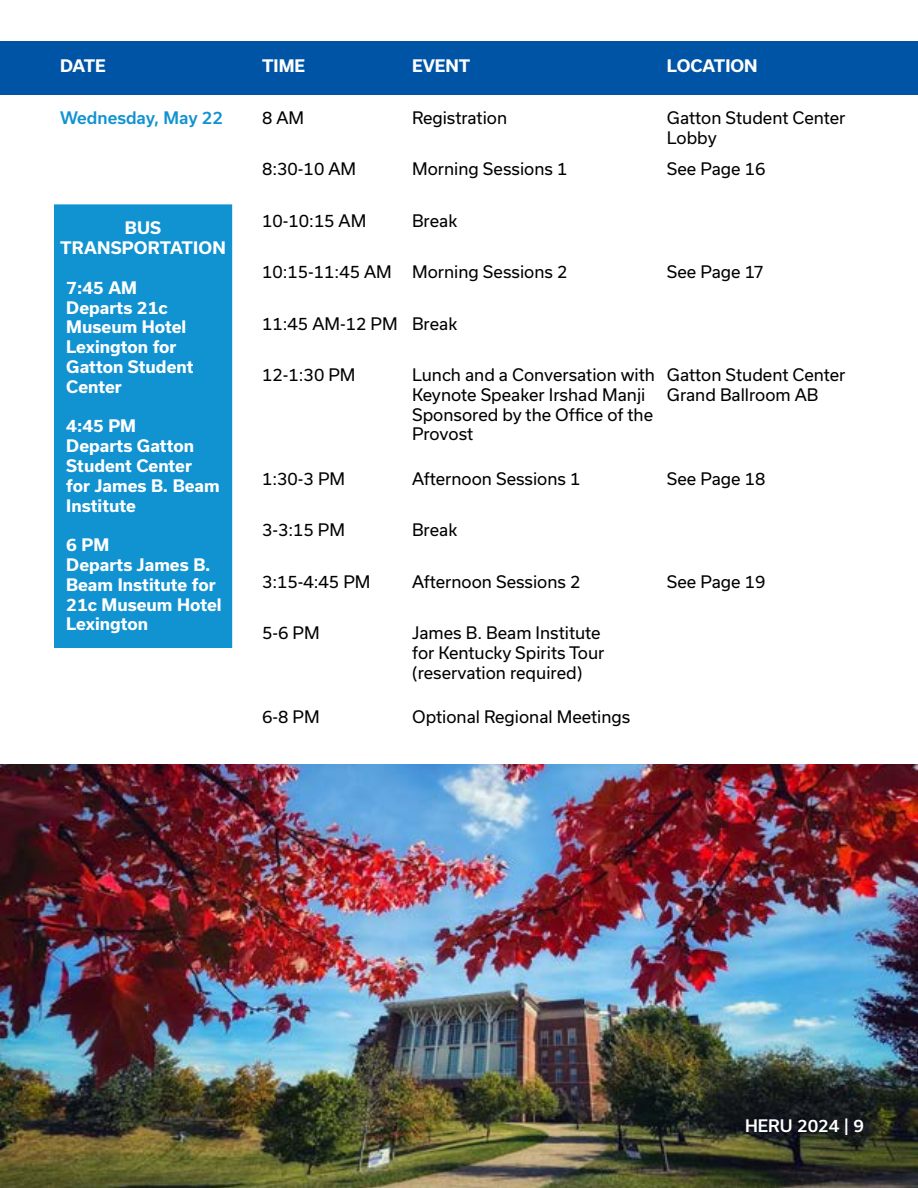
<style>
.page{position:relative;width:918px;height:1188px;background:#fff}
.page>*{position:absolute;margin:0;border:0;box-sizing:border-box;transform-origin:0 0}
.t1{font:16.5px/19.8px "Usual";color:#000}
.t2{font:700 16.5px/19.8px "Usual";color:#fff}
.t3{font:500 16.5px "Usual";color:#1192d1}
.t4{font:500 16.5px "Usual";color:#fff}
</style>
<div class="page">
<img style="left:0;top:765px;width:918px;height:423px">
<div style="left:0;top:41px;width:918px;height:53px;background:#0054a6"></div>
<div style="left:55px;top:205px;width:176px;height:442px;background:#1192d1"></div>
<div style="left:54px;top:204px;width:178px;height:444px;border:2px solid #1192d1"></div>
<p class="t2" style="left:60px;top:56px;width:47px">DATE</p>
<p class="t2" style="left:262px;top:56px;width:45px">TIME</p>
<p class="t2" style="left:412px;top:56px;width:60px">EVENT</p>
<p class="t2" style="left:667px;top:56px;width:92px">LOCATION</p>
<p class="t3" style="left:60px;top:108px;width:165px">Wednesday, May 22</p>
<p class="t1" style="left:262px;top:108px;width:44px">8 AM</p>
<p class="t1" style="left:412px;top:108px;width:97px">Registration</p>
<p class="t1" style="left:667px;top:108px;width:180px">Gatton Student Center<br>Lobby</p>
<p class="t1" style="left:262px;top:159px;width:96px">8:30-10 AM</p>
<p class="t1" style="left:412px;top:159px;width:157px">Morning Sessions 1</p>
<p class="t1" style="left:667px;top:159px;width:100px">See Page 16</p>
<p class="t1" style="left:262px;top:211px;width:106px">10-10:15 AM</p>
<p class="t1" style="left:412px;top:211px;width:47px">Break</p>
<p class="t1" style="left:262px;top:262px;width:307px">10:15-11:45 AM Morning Sessions 2</p>
<p class="t1" style="left:667px;top:262px;width:98px">See Page 17</p>
<p class="t1" style="left:262px;top:314px;width:197px">11:45 AM-12 PM Break</p>
<p class="t1" style="left:262px;top:365px;width:95px">12-1:30 PM</p>
<p class="t1" style="left:412px;top:365px;width:244px">Lunch and a Conversation with<br>Keynote Speaker Irshad Manji<br>Sponsored by the Office of the<br>Provost</p>
<p class="t1" style="left:667px;top:365px;width:180px">Gatton Student Center<br>Grand Ballroom AB</p>
<p class="t1" style="left:262px;top:469px;width:85px">1:30-3 PM</p>
<p class="t1" style="left:412px;top:469px;width:170px">Afternoon Sessions 1</p>
<p class="t1" style="left:667px;top:469px;width:100px">See Page 18</p>
<p class="t1" style="left:262px;top:520px;width:84px">3-3:15 PM</p>
<p class="t1" style="left:412px;top:520px;width:47px">Break</p>
<p class="t1" style="left:262px;top:571px;width:110px">3:15-4:45 PM</p>
<p class="t1" style="left:412px;top:571px;width:170px">Afternoon Sessions 2</p>
<p class="t1" style="left:667px;top:571px;width:100px">See Page 19</p>
<p class="t1" style="left:262px;top:623px;width:59px">5-6 PM</p>
<p class="t1" style="left:412px;top:623px;width:194px">James B. Beam Institute for Kentucky Spirits Tour (reservation required)</p>
<p class="t1" style="left:262px;top:707px;width:59px">6-8 PM</p>
<p class="t1" style="left:412px;top:707px;width:220px">Optional Regional Meetings</p>
<p class="t2" style="left:60px;top:218px;width:167px;text-align:center">BUS<br>TRANSPORTATION</p>
<p class="t2" style="left:66px;top:278px;width:129px">7:45 AM<br>Departs 21c<br>Museum Hotel<br>Lexington for<br>Gatton Student<br>Center</p>
<p class="t2" style="left:66px;top:416px;width:155px">4:45 PM<br>Departs Gatton<br>Student Center for James B. Beam<br>Institute</p>
<p class="t2" style="left:66px;top:535px;width:157px">6 PM<br>Departs James B.<br>Beam Institute for<br>21c Museum Hotel<br>Lexington</p>
<p class="t4" style="left:745px;top:1116px;width:120px">HERU 2024 | 9</p>
</div>
